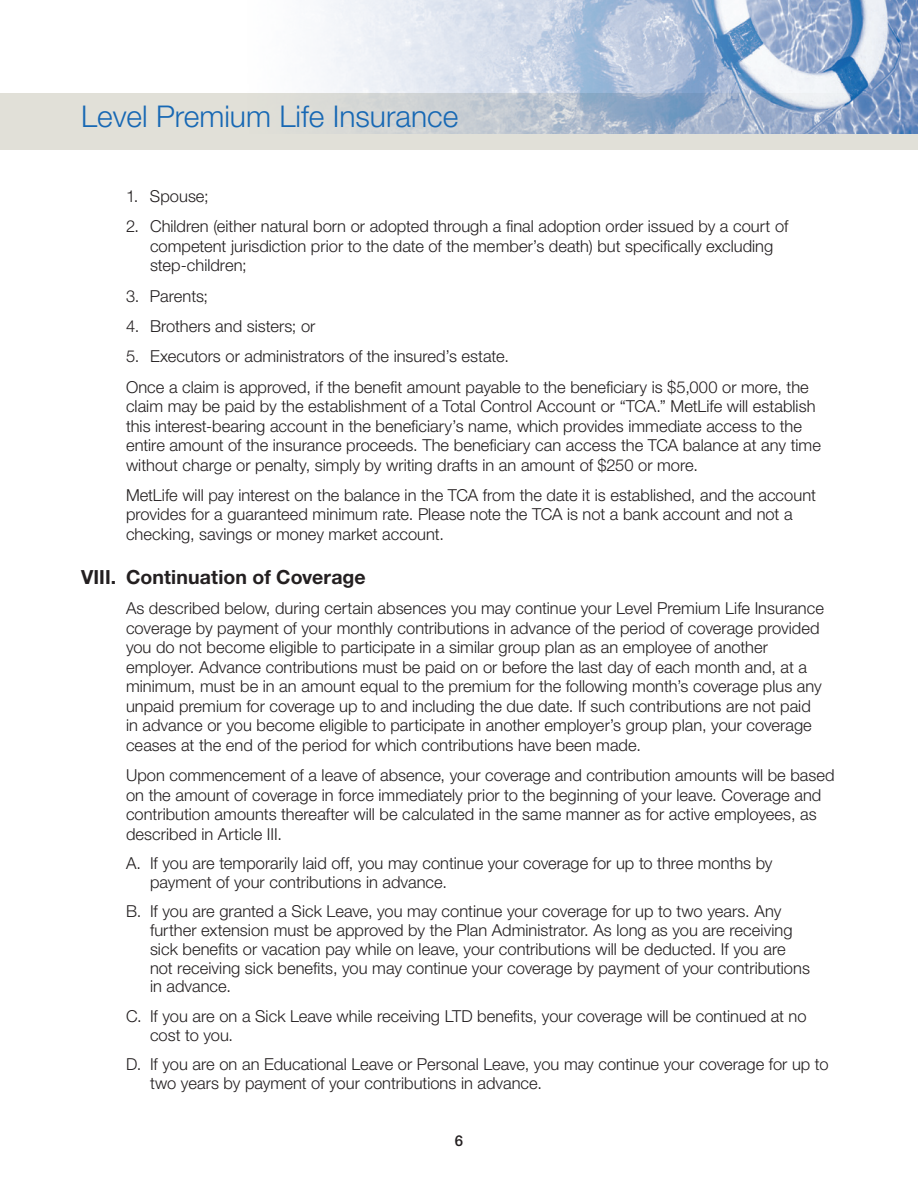
<style>
.page{position:relative;width:918px;height:1188px;background:#fff}
.page>*{position:absolute;margin:0;border:0;box-sizing:border-box;transform-origin:0 0}
.t1{font:300 30px "Helvetica Neue";color:#1768b4}
.t2{font:700 19.5px "Helvetica Neue";letter-spacing:.005em;color:#231f20}
.t3{font:300 16.5px/19.5px "Helvetica Neue";color:#231f20}
.t4{font:500 15px "Helvetica Neue";color:#231f20}
</style>
<div class="page">
<div style="left:0;top:93px;width:918px;height:57px;background:#e1e0d8"></div>
<img style="left:321px;top:0;width:597px;height:133px">
<h1 class="t1" style="left:81px;top:98px;width:379px">Level Premium Life Insurance</h1>
<p class="t3" style="left:126px;top:186px;width:84px">1. Spouse;</p>
<p class="t3" style="left:150px;top:216px;width:640px;text-indent:-24px">2. Children (either natural born or adopted through a final adoption order issued by a court of competent jurisdiction prior to the date of the member’s death) but specifically excluding step-children;</p>
<p class="t3" style="left:126px;top:286px;width:84px">3. Parents;</p>
<p class="t3" style="left:126px;top:316px;width:191px">4. Brothers and sisters; or</p>
<p class="t3" style="left:126px;top:341px;width:684px;line-height:30.3px">5. Executors or administrators of the insured’s estate.<br>Once a claim is approved, if the benefit amount payable to the beneficiary is $5,000 or more, the</p>
<p class="t3" style="left:126px;top:396px;width:696px">claim may be paid by the establishment of a Total Control Account or “TCA.” MetLife will establish this interest-bearing account in the beneficiary’s name, which provides immediate access to the entire amount of the insurance proceeds. The beneficiary can access the TCA balance at any time without charge or penalty, simply by writing drafts in an amount of $250 or more.</p>
<p class="t3" style="left:126px;top:485px;width:692px">MetLife will pay interest on the balance in the TCA from the date it is established, and the account provides for a guaranteed minimum rate. Please note the TCA is not a bank account and not a checking, savings or money market account.</p>
<p class="t2" style="left:81px;top:565px;width:286px">VIII. Continuation of Coverage</p>
<p class="t3" style="left:126px;top:598px;width:699px">As described below, during certain absences you may continue your Level Premium Life Insurance coverage by payment of your monthly contributions in advance of the period of coverage provided you do not become eligible to participate in a similar group plan as an employee of another employer. Advance contributions must be paid on or before the last day of each month and, at a minimum, must be in an amount equal to the premium for the following month’s coverage plus any unpaid premium for coverage up to and including the due date. If such contributions are not paid in advance or you become eligible to participate in another employer’s group plan, your coverage ceases at the end of the period for which contributions have been made.</p>
<p class="t3" style="left:126px;top:765px;width:710px">Upon commencement of a leave of absence, your coverage and contribution amounts will be based on the amount of coverage in force immediately prior to the beginning of your leave. Coverage and contribution amounts thereafter will be calculated in the same manner as for active employees, as described in Article III.</p>
<p class="t3" style="left:150px;top:853px;width:624px;line-height:18.8px;text-indent:-24px">A. If you are temporarily laid off, you may continue your coverage for up to three months by payment of your contributions in advance.</p>
<p class="t3" style="left:150px;top:902px;width:661px;line-height:18.8px;text-indent:-24px">B. If you are granted a Sick Leave, you may continue your coverage for up to two years. Any further extension must be approved by the Plan Administrator. As long as you are receiving sick benefits or vacation pay while on leave, your contributions will be deducted. If you are not receiving sick benefits, you may continue your coverage by payment of your contributions in advance.</p>
<p class="t3" style="left:150px;top:1006px;width:658px;line-height:18.8px;text-indent:-24px">C. If you are on a Sick Leave while receiving LTD benefits, your coverage will be continued at no cost to you.</p>
<p class="t3" style="left:150px;top:1055px;width:680px;line-height:18.8px;text-indent:-24px">D. If you are on an Educational Leave or Personal Leave, you may continue your coverage for up to two years by payment of your contributions in advance.</p>
<p class="t4" style="left:455px;top:1131px;width:10px">6</p>
</div>
